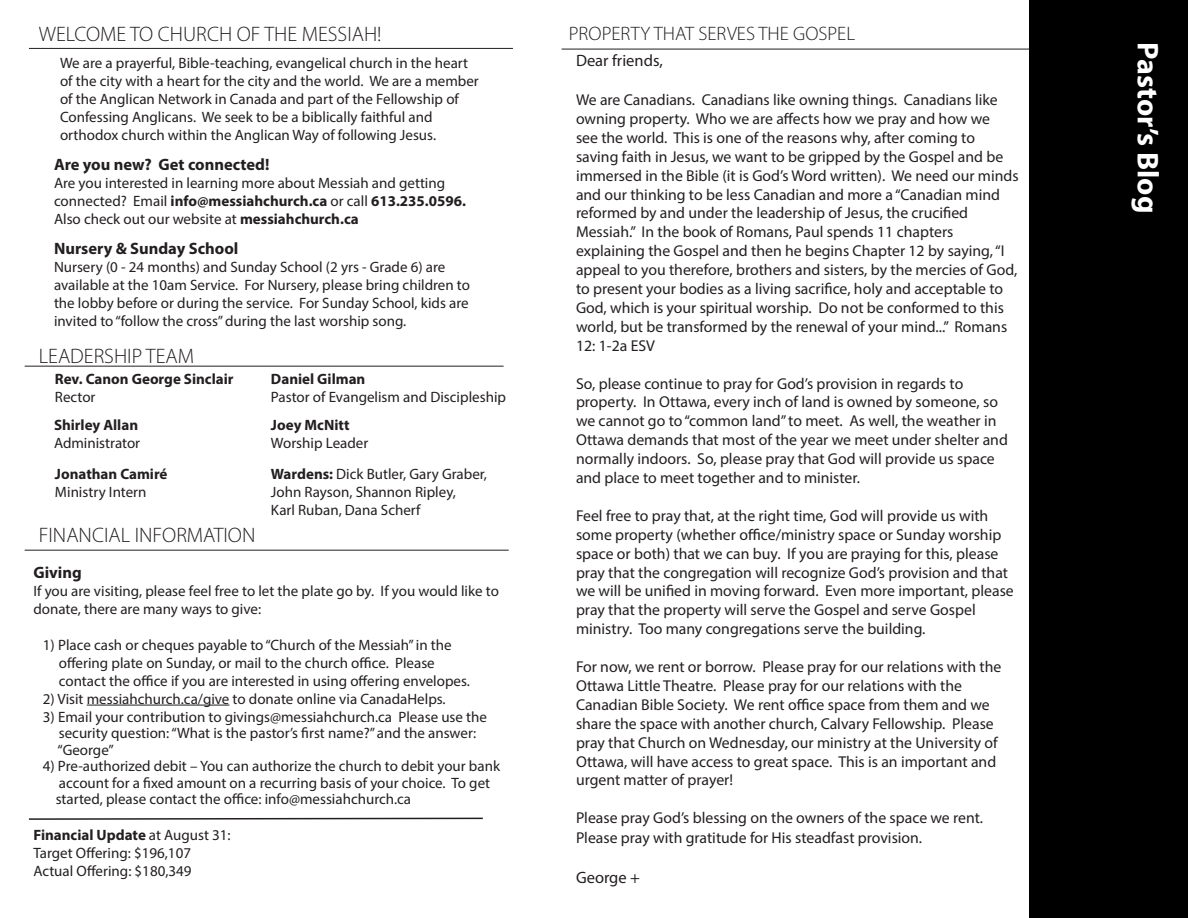
<style>
.page{position:relative;width:1188px;height:918px;background:#fff}
.page>*{position:absolute;margin:0;border:0;box-sizing:border-box;transform-origin:0 0}
.t1{font:700 30px "Myriad Pro";color:#fff}
.t2{font:300 21px "Myriad Pro";color:#231f20}
.t3{font:300 19.5px "Myriad Pro";color:#231f20}
.t4{font:700 16.5px "Myriad Pro";color:#231f20}
.t5{font:16.5px "Myriad Pro";color:#231f20}
.t6{font:15.75px/18.9px "Myriad Pro";color:#231f20}
.t7{font:15px/18px "Myriad Pro";color:#231f20}
.t8{font:700 15px/18px "Myriad Pro";color:#231f20}
.s1{font-weight:700}
.s2{font-weight:400}
</style>
<div class="page">
<hr style="left:562px;top:49px;width:467px;height:1px;background:#231f20">
<hr style="left:29px;top:48px;width:484px;height:1px;background:#231f20">
<hr style="left:25px;top:366px;width:479px;height:1px;background:#231f20">
<hr style="left:87px;top:705px;width:142px;height:1px;background:#231f20">
<hr style="left:25px;top:550px;width:484px;height:1px;background:#231f20">
<div style="left:1029px;top:0;width:159px;height:918px;background:#000"></div>
<svg style="left:29px;top:817px;width:454px;height:3px"></svg>
<p class="t2" style="left:39px;top:22px;width:344px">WELCOME TO CHURCH OF THE MESSIAH!</p>
<p class="t7" style="left:60px;top:54px;width:420px">We are a prayerful, Bible-teaching, evangelical church in the heart of the city with a heart for the city and the world. We are a member of the Anglican Network in Canada and part of the Fellowship of Confessing Anglicans. We seek to be a biblically faithful and</p>
<p class="t7" style="left:60px;top:126px;width:378px">orthodox church within the Anglican Way of following Jesus.</p>
<p class="t4" style="left:54px;top:154px;width:217px">Are you new? Get connected!</p>
<p class="t7" style="left:54px;top:174px;width:414px">Are you interested in learning more about Messiah and getting connected? Email <span class="s1">info@messiahchurch.ca</span> or call <span class="s1">613.235.0596.<br></span>Also check out our website at <span class="s1">messiahchurch.ca</span></p>
<p class="t4" style="left:54px;top:238px;width:186px">Nursery &amp; Sunday School</p>
<p class="t7" style="left:54px;top:258px;width:418px">Nursery (0 - 24 months) and Sunday School (2 yrs - Grade 6) are available at the 10am Service. For Nursery, please bring children to the lobby before or during the service. For Sunday School, kids are invited to “follow the cross” during the last worship song.</p>
<p class="t2" style="left:39px;top:345px;width:157px">LEADERSHIP TEAM</p>
<p class="t8" style="left:55px;top:369px;width:180px">Rev. Canon George Sinclair<br><span class="s2">Rector</span></p>
<p class="t7" style="left:54px;top:416px;width:88px"><span class="s1">Shirley Allan<br></span>Administrator</p>
<p class="t8" style="left:55px;top:464px;width:114px">Jonathan Camiré</p>
<p class="t7" style="left:55px;top:483px;width:93px">Ministry Intern</p>
<p class="t2" style="left:39px;top:524px;width:218px">FINANCIAL INFORMATION</p>
<p class="t7" style="left:271px;top:369px;width:237px"><span class="s1">Daniel Gilman<br></span>Pastor of Evangelism and Discipleship</p>
<p class="t7" style="left:271px;top:416px;width:99px"><span class="s1">Joey McNitt<br></span>Worship Leader</p>
<p class="t7" style="left:271px;top:465px;width:218px"><span class="s1">Wardens:</span> Dick Butler, Gary Graber,</p>
<p class="t7" style="left:271px;top:483px;width:186px">John Rayson, Shannon Ripley,</p>
<p class="t7" style="left:271px;top:501px;width:151px">Karl Ruban, Dana Scherf</p>
<p class="t4" style="left:33px;top:561px;width:50px">Giving</p>
<p class="t7" style="left:33px;top:581px;width:467px">If you are visiting, please feel free to let the plate go by. If you would like to donate, there are many ways to give:</p>
<p class="t7" style="left:43px;top:635px;width:410px">1) Place cash or cheques payable to “Church of the Messiah” in the</p>
<p class="t7" style="left:59px;top:653px;width:413px">offering plate on Sunday, or mail to the church office. Please contact the office if you are interested in using offering envelopes.</p>
<p class="t7" style="left:43px;top:689px;width:404px">2) Visit messiahchurch.ca/give to donate online via CanadaHelps.</p>
<p class="t7" style="left:43px;top:707px;width:446px">3) Email your contribution to givings@messiahchurch.ca Please use the</p>
<p class="t7" style="left:59px;top:724px;width:419px">security question: “What is the pastor’s first name?” and the answer:</p>
<p class="t7" style="left:58px;top:740px;width:58px">“George”</p>
<p class="t7" style="left:43px;top:757px;width:459px">4) Pre-authorized debit – You can authorize the church to debit your bank</p>
<p class="t7" style="left:59px;top:773px;width:433px">account for a fixed amount on a recurring basis of your choice. To get</p>
<p class="t7" style="left:56px;top:790px;width:357px">started, please contact the office: info@messiahchurch.ca</p>
<p class="t8" style="left:33px;top:826px;width:199px">Financial Update <span class="s2">at August 31:</span></p>
<p class="t7" style="left:33px;top:844px;width:159px">Target Offering: $196,107</p>
<p class="t7" style="left:33px;top:862px;width:160px">Actual Offering: $180,349</p>
<p class="t3" style="left:569px;top:23px;width:288px">PROPERTY THAT SERVES THE GOSPEL</p>
<p class="t5" style="left:576px;top:51px;width:88px">Dear friends,</p>
<p class="t6" style="left:576px;top:90px;width:444px">We are Canadians. Canadians like owning things. Canadians like owning property. Who we are affects how we pray and how we<br>see the world. This is one of the reasons why, after coming to saving faith in Jesus, we want to be gripped by the Gospel and be immersed in the Bible (it is God’s Word written). We need our minds and our thinking to be less Canadian and more a “Canadian mind reformed by and under the leadership of Jesus, the crucified</p>
<p class="t6" style="left:576px;top:222px;width:379px">Messiah.” In the book of Romans, Paul spends 11 chapters</p>
<p class="t6" style="left:576px;top:241px;width:443px">explaining the Gospel and then he begins Chapter 12 by saying, “I appeal to you therefore, brothers and sisters, by the mercies of God, to present your bodies as a living sacrifice, holy and acceptable to God, which is your spiritual worship. Do not be conformed to this world, but be transformed by the renewal of your mind...” Romans 12: 1-2a ESV</p>
<p class="t6" style="left:576px;top:374px;width:433px">So, please continue to pray for God’s provision in regards to property. In Ottawa, every inch of land is owned by someone, so we cannot go to “common land” to meet. As well, the weather in Ottawa demands that most of the year we meet under shelter and normally indoors. So, please pray that God will provide us space and place to meet together and to minister.</p>
<p class="t6" style="left:576px;top:506px;width:439px">Feel free to pray that, at the right time, God will provide us with some property (whether office/ministry space or Sunday worship space or both) that we can buy. If you are praying for this, please pray that the congregation will recognize God’s provision and that we will be unified in moving forward. Even more important, please pray that the property will serve the Gospel and serve Gospel ministry. Too many congregations serve the building.</p>
<p class="t6" style="left:576px;top:657px;width:427px">For now, we rent or borrow. Please pray for our relations with the<br>Ottawa Little Theatre. Please pray for our relations with the</p>
<p class="t6" style="left:576px;top:695px;width:423px">Canadian Bible Society. We rent office space from them and we share the space with another church, Calvary Fellowship. Please pray that Church on Wednesday, our ministry at the University of Ottawa, will have access to great space. This is an important and urgent matter of prayer!</p>
<p class="t6" style="left:576px;top:808px;width:409px;line-height:19.8px">Please pray God’s blessing on the owners of the space we rent.<br>Please pray with gratitude for His steadfast provision.</p>
<p class="t5" style="left:576px;top:867px;width:66px">George +</p>
<p class="t1" style="left:1167px;top:42px;width:173px;rotate:90deg">Pastor’s Blog</p>
</div>
